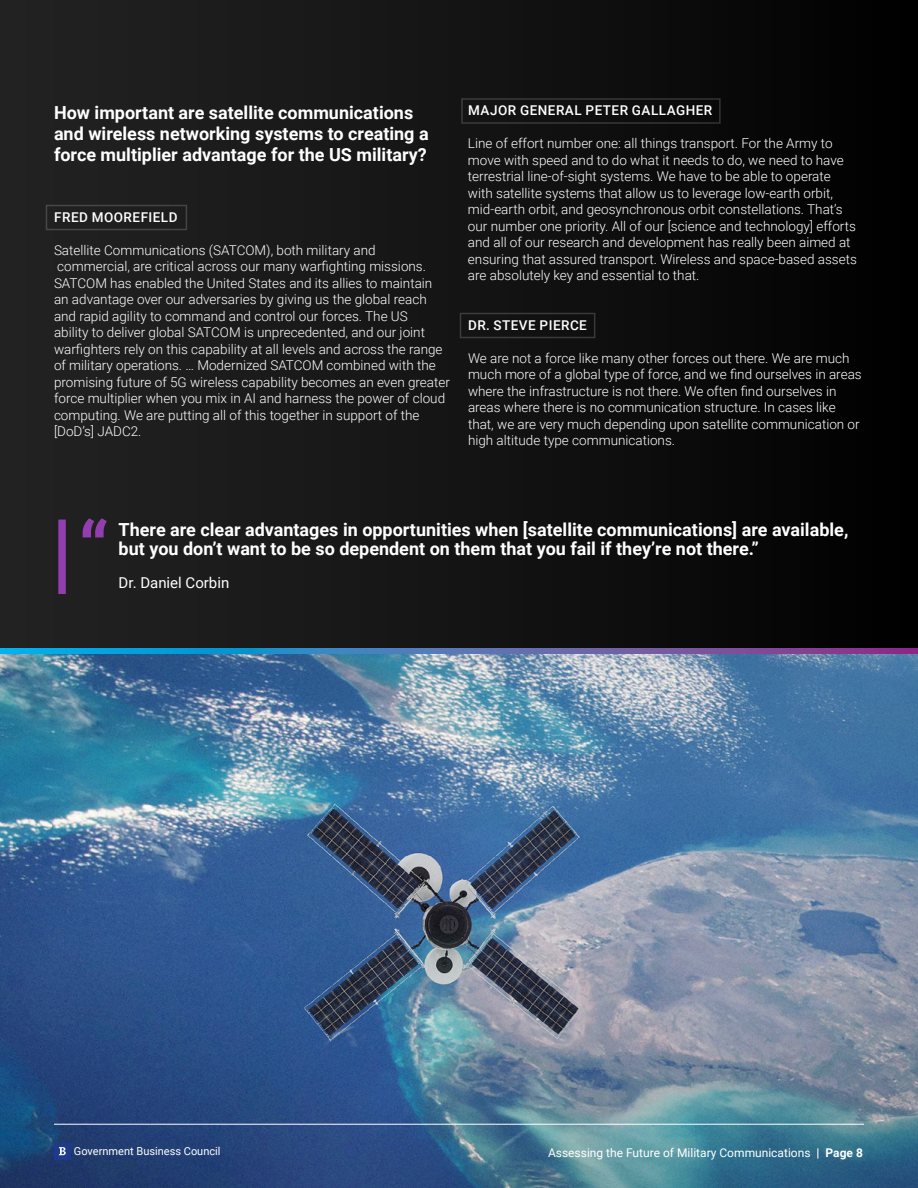
<style>
.page{position:relative;width:918px;height:1188px;background:#fff}
.page>*{position:absolute;margin:0;border:0;box-sizing:border-box;transform-origin:0 0}
.t1{font:700 75px "Roboto";color:#933eae}
.t2{font:700 18px/21px "Roboto";color:#fff}
.t3{font:15px "Roboto";color:#fff}
.t4{font:300 13.5px/16.5px "Roboto";color:#fff}
.t5{font:500 13.5px "Roboto";letter-spacing:.035em;color:#fff}
.t6{font:12px "Roboto";color:#fff}
.t7{font:11.1px "Roboto";color:#fff}
.s1{font-weight:700}
</style>
<div class="page">
<div style="left:0;top:0;width:918px;height:648px;background:linear-gradient(to right,#242425,#020202)"></div>
<img style="left:0;top:654px;width:918px;height:534px">
<svg style="left:0;top:648px;width:918px;height:6px;background:#4974b8"></svg>
<div style="left:58px;top:520px;width:8px;height:74px;background:#933eae"></div>
<hr style="left:54px;top:1124px;width:810px;height:1px;background:#fff">
<div style="left:54px;top:1143px;width:17px;height:16px;background:#1e398d"></div>
<svg style="left:59px;top:1147px;width:7px;height:8px"></svg>
<h2 class="t2" style="left:54px;top:101px;width:376px">How important are satellite communications and wireless networking systems to creating a force multiplier advantage for the US military?</h2>
<p class="t5" style="left:54px;top:208px;width:125px">FRED MOOREFIELD</p>
<p class="t4" style="left:54px;top:241px;width:398px">Satellite Communications (SATCOM), both military and commercial, are critical across our many warfighting missions.<br>SATCOM has enabled the United States and its allies to maintain an advantage over our adversaries by giving us the global reach and rapid agility to command and control our forces. The US<br>ability to deliver global SATCOM is unprecedented, and our joint warfighters rely on this capability at all levels and across the range of military operations. … Modernized SATCOM combined with the promising future of 5G wireless capability becomes an even greater force multiplier when you mix in AI and harness the power of cloud computing. We are putting all of this together in support of the [DoD’s] JADC2.</p>
<p class="t5" style="left:468px;top:101px;width:246px">MAJOR GENERAL PETER GALLAGHER</p>
<p class="t4" style="left:468px;top:135px;width:390px">Line of effort number one: all things transport. For the Army to move with speed and to do what it needs to do, we need to have terrestrial line-of-sight systems. We have to be able to operate with satellite systems that allow us to leverage low-earth orbit, mid-earth orbit, and geosynchronous orbit constellations. That’s our number one priority. All of our [science and technology] efforts and all of our research and development has really been aimed at ensuring that assured transport. Wireless and space-based assets are absolutely key and essential to that.</p>
<p class="t5" style="left:468px;top:315px;width:120px">DR. STEVE PIERCE</p>
<p class="t4" style="left:468px;top:349px;width:395px">We are not a force like many other forces out there. We are much much more of a global type of force, and we find ourselves in areas where the infrastructure is not there. We often find ourselves in areas where there is no communication structure. In cases like that, we are very much depending upon satellite communication or high altitude type communications.</p>
<h1 class="t1" style="left:79px;top:497px;width:32px">“</h1>
<h2 class="t2" style="left:119px;top:519px;width:731px;line-height:19.5px">There are clear advantages in opportunities when [satellite communications] are available, but you don’t want to be so dependent on them that you fail if they’re not there.”</h2>
<p class="t3" style="left:119px;top:572px;width:112px">Dr. Daniel Corbin</p>
<p class="t7" style="left:74px;top:1143px;width:148px">Government Business Council</p>
<p class="t6" style="left:548px;top:1145px;width:316px">Assessing the Future of Military Communications <span class="s1">| Page 8</span></p>
</div>
